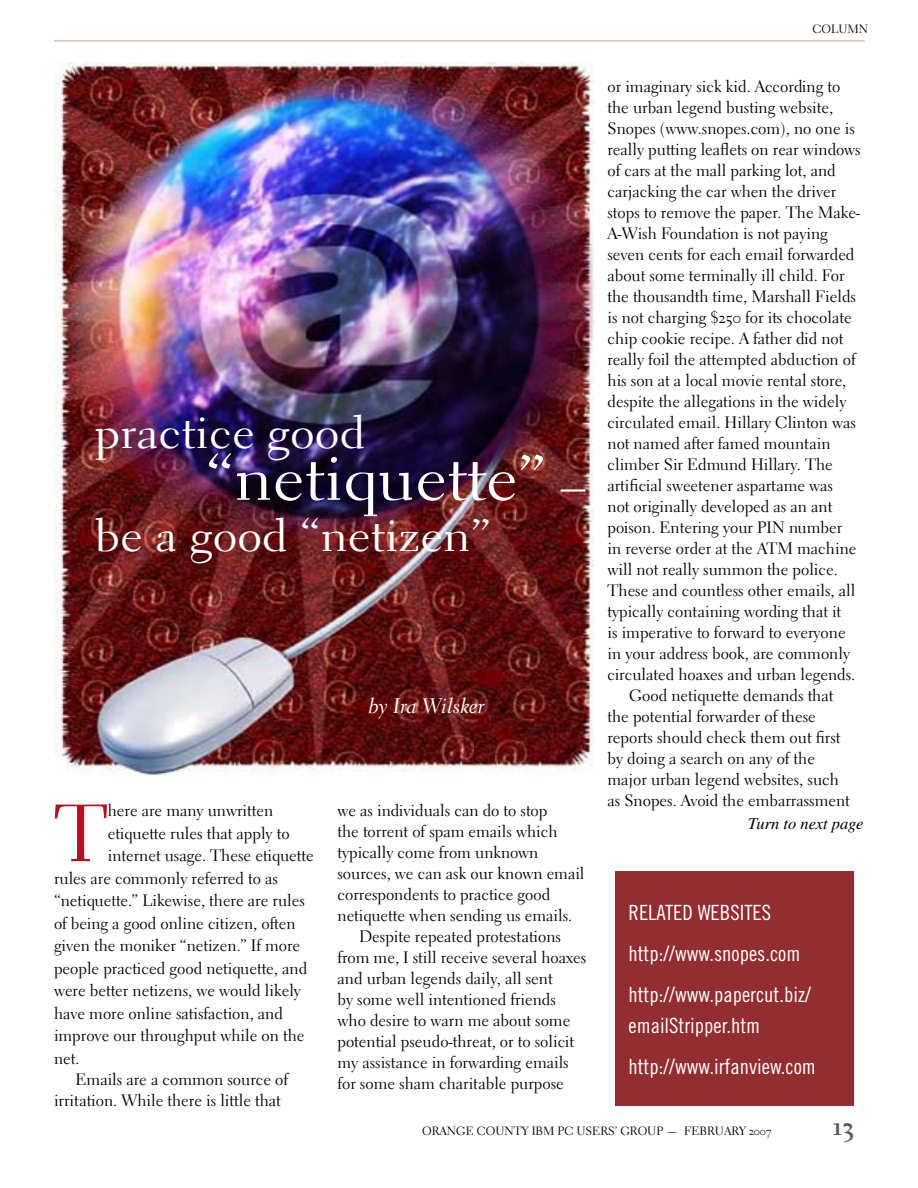
<style>
.page{position:relative;width:918px;height:1188px;background:#fff}
.page>*{position:absolute;margin:0;border:0;box-sizing:border-box;transform-origin:0 0}
.t1{font:80.55px "Electra LH Regular Os F";color:#af1425}
.t2{font:63px "Electra LH Regular Os F";color:#fff;scale:1.1 1}
.t3{font:45px "Electra LH Regular Os F";color:#fff;scale:1.1 1}
.t4{font:27px "Electra LH Bold Os F";color:#58595b}
.t5{font:21px/41.2px "Trade Gothic LT Cond Eighteen";color:#fff}
.t6{font:21px "Electra LH Cursive Os F";color:#fff}
.t7{font:16.5px/21px "Electra LH Regular Os F";color:#000}
.t8{font:italic 16.5px "Times";color:#000}
.t9{font:12px "Electra LH Regular Os F";color:#000}
.s1{font-size:45px}
</style>
<div class="page">
<hr style="left:54px;top:40px;width:811px;height:1px;background:#bfa485">
<img style="left:54px;top:63px;width:540px;height:712px">
<div style="left:615px;top:871px;width:239px;height:235px;background:#922d31"></div>
<h3 class="t3" style="left:94px;top:405px;width:248px">practice good</h3>
<h2 class="t2" style="left:206px;top:440px;width:347px">“netiquette” <span class="s1">–</span></h2>
<h3 class="t3" style="left:94px;top:508px;width:362px">be a good “netizen”</h3>
<p class="t6" style="left:368px;top:693px;width:118px">by Ira Wilsker</p>
<h1 class="t1" style="left:54px;top:784px;width:55px">T</h1>
<p class="t7" style="left:108px;top:800px;width:167px">here are many unwritten</p>
<p class="t7" style="left:108px;top:822px;width:183px">etiquette rules that apply to</p>
<p class="t7" style="left:108px;top:845px;width:208px">internet usage. These etiquette</p>
<p class="t7" style="left:54px;top:867px;width:226px">rules are commonly referred to as</p>
<p class="t7" style="left:54px;top:890px;width:252px">“netiquette.” Likewise, there are rules</p>
<p class="t7" style="left:54px;top:912px;width:243px">of being a good online citizen, often</p>
<p class="t7" style="left:54px;top:935px;width:248px">given the moniker “netizen.” If more</p>
<p class="t7" style="left:54px;top:957px;width:255px">people practiced good netiquette, and</p>
<p class="t7" style="left:54px;top:980px;width:248px">were better netizens, we would likely</p>
<p class="t7" style="left:54px;top:1002px;width:231px">have more online satisfaction, and</p>
<p class="t7" style="left:54px;top:1025px;width:252px">improve our throughput while on the</p>
<p class="t7" style="left:54px;top:1047px;width:27px">net.</p>
<p class="t7" style="left:54px;top:1068px;width:236px;text-indent:22px">Emails are a common source of irritation. While there is little that</p>
<p class="t7" style="left:338px;top:800px;width:211px">we as individuals can do to stop</p>
<p class="t7" style="left:338px;top:821px;width:222px">the torrent of spam emails which</p>
<p class="t7" style="left:338px;top:842px;width:202px">typically come from unknown</p>
<p class="t7" style="left:338px;top:863px;width:249px">sources, we can ask our known email</p>
<p class="t7" style="left:338px;top:884px;width:214px">correspondents to practice good</p>
<p class="t7" style="left:338px;top:905px;width:236px">netiquette when sending us emails.</p>
<p class="t7" style="left:359px;top:926px;width:203px">Despite repeated protestations</p>
<p class="t7" style="left:338px;top:947px;width:250px">from me, I still receive several hoaxes</p>
<p class="t7" style="left:338px;top:968px;width:217px">and urban legends daily, all sent</p>
<p class="t7" style="left:338px;top:989px;width:220px">by some well intentioned friends</p>
<p class="t7" style="left:338px;top:1010px;width:234px">who desire to warn me about some</p>
<p class="t7" style="left:338px;top:1031px;width:238px">potential pseudo-threat, or to solicit</p>
<p class="t7" style="left:338px;top:1052px;width:233px">my assistance in forwarding emails</p>
<p class="t7" style="left:338px;top:1073px;width:228px">for some sham charitable purpose</p>
<p class="t9" style="left:813px;top:22px;width:57px">COLUMN</p>
<p class="t7" style="left:608px;top:76px;width:234px">or imaginary sick kid. According to</p>
<p class="t7" style="left:608px;top:97px;width:227px">the urban legend busting website,</p>
<p class="t7" style="left:608px;top:118px;width:249px">Snopes (www.snopes.com), no one is</p>
<p class="t7" style="left:608px;top:139px;width:255px">really putting leaflets on rear windows</p>
<p class="t7" style="left:608px;top:160px;width:230px">of cars at the mall parking lot, and</p>
<p class="t7" style="left:608px;top:181px;width:230px">carjacking the car when the driver</p>
<p class="t7" style="left:608px;top:202px;width:254px">stops to remove the paper. The Make-</p>
<p class="t7" style="left:608px;top:223px;width:222px">A-Wish Foundation is not paying</p>
<p class="t7" style="left:608px;top:244px;width:249px">seven cents for each email forwarded</p>
<p class="t7" style="left:608px;top:265px;width:239px">about some terminally ill child. For</p>
<p class="t7" style="left:608px;top:286px;width:250px">the thousandth time, Marshall Fields</p>
<p class="t7" style="left:608px;top:307px;width:246px">is not charging $250 for its chocolate</p>
<p class="t7" style="left:608px;top:328px;width:237px">chip cookie recipe. A father did not</p>
<p class="t7" style="left:608px;top:349px;width:250px">really foil the attempted abduction of</p>
<p class="t7" style="left:608px;top:370px;width:240px">his son at a local movie rental store,</p>
<p class="t7" style="left:608px;top:391px;width:240px">despite the allegations in the widely</p>
<p class="t7" style="left:608px;top:412px;width:250px">circulated email. Hillary Clinton was</p>
<p class="t7" style="left:608px;top:433px;width:225px">not named after famed mountain</p>
<p class="t7" style="left:608px;top:454px;width:227px">climber Sir Edmund Hillary. The</p>
<p class="t7" style="left:608px;top:475px;width:227px">artificial sweetener aspartame was</p>
<p class="t7" style="left:608px;top:496px;width:226px">not originally developed as an ant</p>
<p class="t7" style="left:608px;top:517px;width:236px">poison. Entering your PIN number</p>
<p class="t7" style="left:608px;top:538px;width:251px">in reverse order at the ATM machine</p>
<p class="t7" style="left:608px;top:559px;width:232px">will not really summon the police.</p>
<p class="t7" style="left:608px;top:580px;width:249px">These and countless other emails, all</p>
<p class="t7" style="left:608px;top:601px;width:235px">typically containing wording that it</p>
<p class="t7" style="left:608px;top:622px;width:240px">is imperative to forward to everyone</p>
<p class="t7" style="left:608px;top:643px;width:244px">in your address book, are commonly</p>
<p class="t7" style="left:608px;top:664px;width:249px">circulated hoaxes and urban legends.</p>
<p class="t7" style="left:629px;top:685px;width:206px">Good netiquette demands that</p>
<p class="t7" style="left:608px;top:706px;width:210px">the potential forwarder of these</p>
<p class="t7" style="left:608px;top:727px;width:235px">reports should check them out first</p>
<p class="t7" style="left:608px;top:748px;width:209px">by doing a search on any of the</p>
<p class="t7" style="left:608px;top:769px;width:233px">major urban legend websites, such</p>
<p class="t7" style="left:608px;top:790px;width:244px">as Snopes. Avoid the embarrassment</p>
<p class="t8" style="left:748px;top:814px;width:117px">Turn to next page</p>
<p class="t5" style="left:628px;top:891px;width:184px">RELATED WEBSITES http://www.snopes.com http://www.papercut.biz/</p>
<p class="t5" style="left:628px;top:1004px;width:189px">emailStripper.htm http://www.irfanview.com</p>
<p class="t9" style="left:422px;top:1123px;width:351px">ORANGE COUNTY IBM PC USERS’ GROUP — FEBRUARY 2007</p>
<h3 class="t4" style="left:833px;top:1109px;width:21px">13</h3>
</div>
